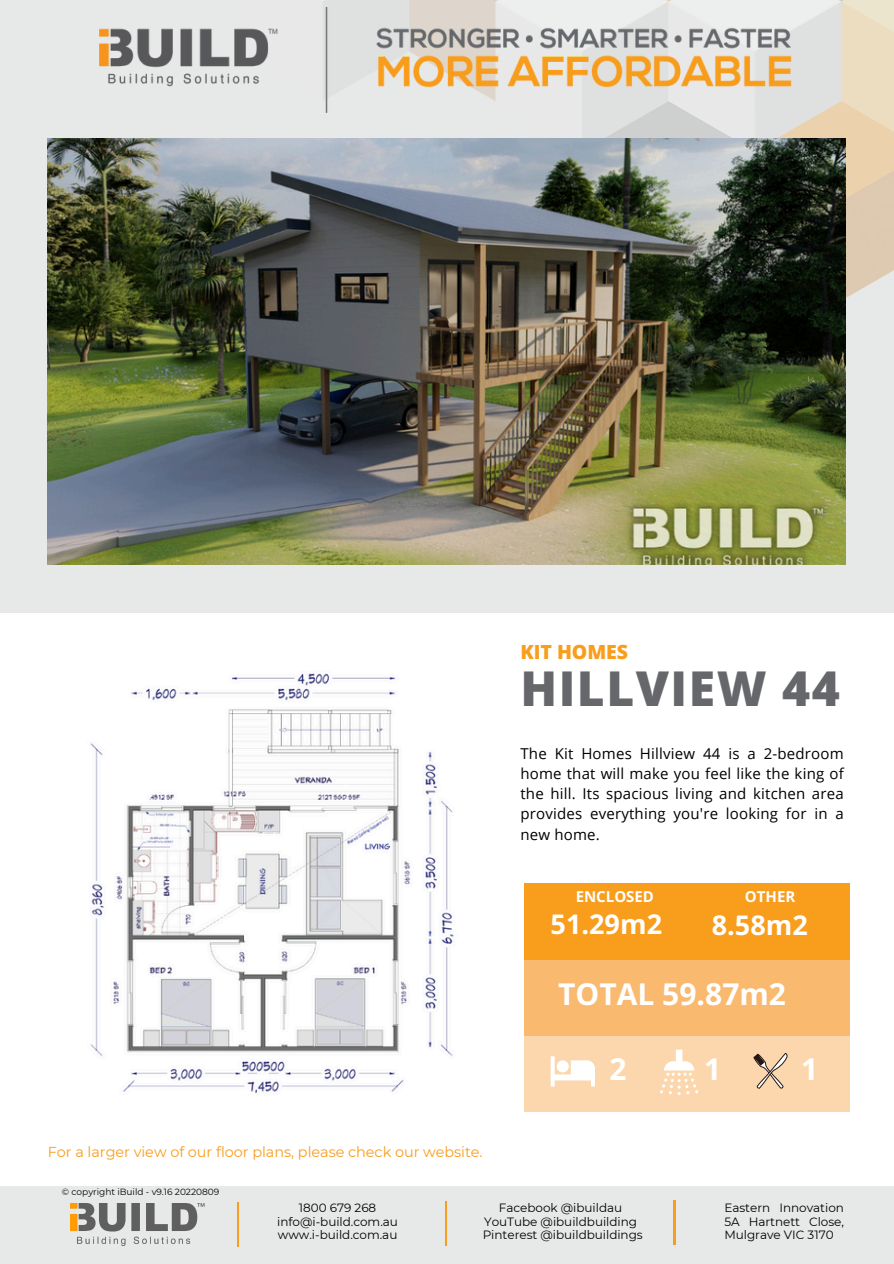
<style>
.page{position:relative;width:894px;height:1264px;background:#fff}
.page>*{position:absolute;margin:0;border:0;box-sizing:border-box;transform-origin:0 0}
.t1{font:800 48px "Open Sans";letter-spacing:.03em;color:#65676b}
.t2{font:700 30px "Open Sans";color:#fff}
.t3{font:700 27px "Open Sans";color:#fff}
.t4{font:800 19.5px "Open Sans";color:#f99d1c}
.t5{font:15px/20.2px "Open Sans";letter-spacing:.015em;color:#000;text-align:justify}
.t6{font:700 15px "Open Sans";color:#fff}
.t7{font:14.4px "Montserrat";color:#f99d1c}
.t8{font:12px/13.5px "Montserrat";color:#000;text-align:center}
.t9{font:9px "Montserrat";color:#000}
</style>
<div class="page">
<div style="left:0;top:0;width:893px;height:612px;background:#e7e8e8"></div>
<img style="left:325px;top:0;width:568px;height:551px">
<div style="left:0;top:1186px;width:893px;height:77px;background:#e7e8e8"></div>
<hr style="left:237px;top:1202px;width:1px;height:44px;background:#f99d1c">
<hr style="left:673px;top:1200px;width:1px;height:44px;background:#f99d1c">
<hr style="left:445px;top:1201px;width:2px;height:44px;background:#f99d1c">
<div style="left:524px;top:1035px;width:325px;height:76px;background:#fcd7ad"></div>
<div style="left:524px;top:959px;width:325px;height:76px;background:#f9ba6f"></div>
<div style="left:524px;top:883px;width:325px;height:76px;background:#f99d1c"></div>
<img style="left:71px;top:1203px;width:133px;height:42px">
<img style="left:100px;top:7px;width:693px;height:105px">
<svg style="left:550px;top:1056px;width:44px;height:30px"></svg>
<svg style="left:660px;top:1049px;width:37px;height:46px"></svg>
<svg style="left:753px;top:1053px;width:34px;height:35px"></svg>
<img style="left:48px;top:138px;width:797px;height:426px">
<img style="left:90px;top:673px;width:364px;height:421px">
<p class="t4" style="left:520px;top:637px;width:109px">KIT HOMES</p>
<p class="t1" style="left:520px;top:654px;width:321px">HILLVIEW 44</p>
<h1 class="t5" style="left:520px;top:742px;width:325px">The Kit Homes Hillview 44 is a 2-bedroom home that will make you feel like the king of the hill. Its spacious living and kitchen area provides everything you're looking for in a new home.</h1>
<p class="t6" style="left:575px;top:885px;width:80px">ENCLOSED</p>
<p class="t3" style="left:550px;top:905px;width:113px">51.29m2</p>
<p class="t6" style="left:744px;top:886px;width:52px">OTHER</p>
<p class="t3" style="left:711px;top:906px;width:97px">8.58m2</p>
<p class="t7" style="left:48px;top:1143px;width:436px">For a larger view of our floor plans, please check our website.</p>
<h2 class="t9" style="left:62px;top:1186px;width:159px">© copyright iBuild - v9.16 20220809</h2>
<p class="t2" style="left:558px;top:973px;width:229px">TOTAL 59.87m2</p>
<p class="t2" style="left:609px;top:1048px;width:19px">2</p>
<p class="t2" style="left:703px;top:1047px;width:19px">1</p>
<h4 class="t2" style="left:800px;top:1047px;width:19px">1</h4>
<h4 class="t8" style="left:277px;top:1200px;width:122px">1800 679 268 info@i-build.com.au www.i-build.com.au</h4>
<h3 class="t8" style="left:482px;top:1200px;width:161px">Facebook @ibuildau<br>YouTube @ibuildbuilding<br>Pinterest @ibuildbuildings</h3>
<h3 class="t8" style="left:724px;top:1200px;width:121px;text-align:justify">Eastern Innovation 5A Hartnett Close, Mulgrave VIC 3170</h3>
</div>
